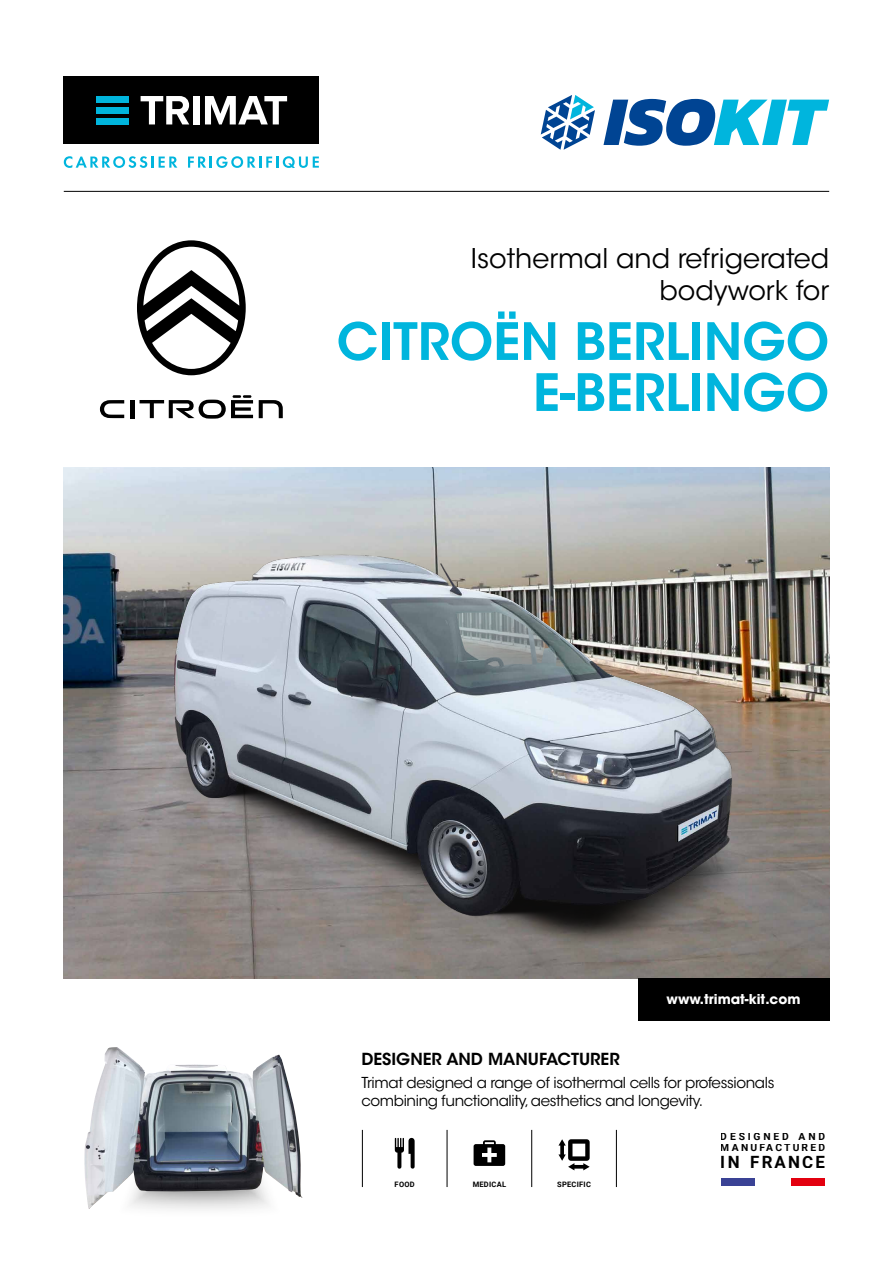
<style>
.page{position:relative;width:893px;height:1263px;background:#fff}
.page>*{position:absolute;margin:0;border:0;box-sizing:border-box;transform-origin:0 0}
.t1{font:600 51px/51px "ITC Avant Garde Std";color:#00b5dd;text-align:right}
.t2{font:27px/32.4px "ITC Avant Garde Std";color:#000;text-align:right}
.t3{font:700 16.95px "Roboto";letter-spacing:.13em;color:#000}
.t4{font:600 16.5px "ITC Avant Garde Std";color:#000}
.t5{font:15px/18px "ITC Avant Garde Std";letter-spacing:-.025em;color:#000}
.t6{font:700 13.5px "ITC Avant Garde Std";color:#fff}
.t7{font:700 10.35px "Roboto";letter-spacing:.21em;color:#000}
.t8{font:700 10.35px "Roboto";letter-spacing:.27em;color:#000}
.t9{font:700 7.5px "Roboto";letter-spacing:.035em;color:#000}
</style>
<div class="page">
<img style="left:781px;top:468px;width:48px;height:510px">
<svg style="left:603px;top:99px;width:226px;height:47px"></svg>
<svg style="left:540px;top:95px;width:55px;height:55px"></svg>
<div style="left:64px;top:77px;width:255px;height:67px;background:#000"></div>
<div style="left:96px;top:96px;width:32px;height:6px;background:#00b5dd"></div>
<div style="left:96px;top:107px;width:32px;height:6px;background:#00b5dd"></div>
<div style="left:96px;top:118px;width:32px;height:6px;background:#00b5dd"></div>
<svg style="left:141px;top:96px;width:48px;height:28px"></svg>
<div style="left:193px;top:96px;width:6px;height:28px;background:#fff"></div>
<svg style="left:205px;top:96px;width:82px;height:28px"></svg>
<svg style="left:64px;top:156px;width:113px;height:12px"></svg>
<svg style="left:188px;top:156px;width:131px;height:12px"></svg>
<svg style="left:558px;top:1139px;width:32px;height:31px"></svg>
<svg style="left:395px;top:1137px;width:20px;height:32px"></svg>
<svg style="left:474px;top:1140px;width:31px;height:26px"></svg>
<hr style="left:362px;top:1130px;width:1px;height:57px;background:#000">
<hr style="left:447px;top:1130px;width:1px;height:57px;background:#000">
<hr style="left:531px;top:1130px;width:1px;height:57px;background:#000">
<hr style="left:616px;top:1130px;width:1px;height:57px;background:#000">
<hr style="left:64px;top:191px;width:765px;height:1px;background:#000">
<div style="left:638px;top:978px;width:191px;height:42px;background:#000"></div>
<div style="left:791px;top:1178px;width:34px;height:8px;background:#e3000f"></div>
<div style="left:721px;top:1178px;width:33px;height:8px;background:#3a4295"></div>
<hr style="left:131px;top:400px;width:4px;height:18px;background:#000">
<svg style="left:259px;top:400px;width:24px;height:18px"></svg>
<svg style="left:140px;top:395px;width:113px;height:24px"></svg>
<svg style="left:100px;top:400px;width:24px;height:18px"></svg>
<svg style="left:137px;top:240px;width:109px;height:135px"></svg>
<img style="left:63px;top:468px;width:718px;height:511px">
<img style="left:84px;top:1047px;width:218px;height:162px">
<h2 class="t2" style="left:471px;top:242px;width:360px">Isothermal and refrigerated bodywork for</h2>
<h1 class="t1" style="left:337px;top:316px;width:494px">CITROËN BERLINGO<br>E-BERLINGO</h1>
<p class="t6" style="left:667px;top:990px;width:135px">www.trimat-kit.com</p>
<p class="t4" style="left:361px;top:1049px;width:260px">DESIGNER AND MANUFACTURER</p>
<p class="t5" style="left:361px;top:1073px;width:414px">Trimat designed a range of isothermal cells for professionals combining functionality, aesthetics and longevity.</p>
<p class="t9" style="left:395px;top:1179px;width:22px">FOOD</p>
<p class="t9" style="left:473px;top:1179px;width:35px">MEDICAL</p>
<p class="t9" style="left:557px;top:1179px;width:35px">SPECIFIC</p>
<p class="t8" style="left:721px;top:1129px;width:106px">DESIGNED AND</p>
<p class="t3" style="left:721px;top:1150px;width:106px">IN FRANCE</p>
<p class="t7" style="left:721px;top:1140px;width:106px">MANUFACTURED</p>
</div>
